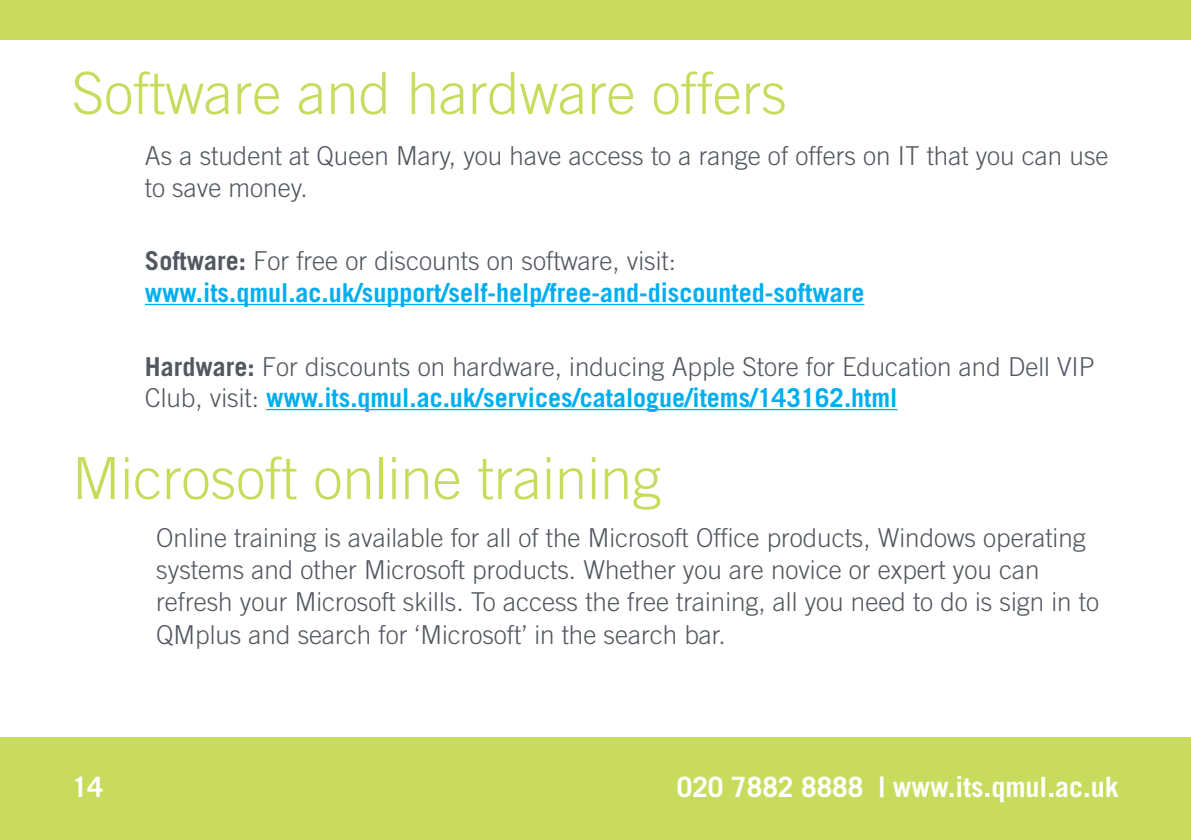
<style>
.page{position:relative;width:1191px;height:840px;background:#fff}
.page>*{position:absolute;margin:0;border:0;box-sizing:border-box;transform-origin:0 0}
.t1{font:300 58px "Trade Gothic";color:#c8db5c}
.t2{font:700 28px "Trade Gothic";color:#fff}
.t3{font:300 26px/32px "Trade Gothic";color:#535860}
.t4{font:700 26px/31.2px "Trade Gothic";color:#00aeef}
.s1{color:#535860}
.s2{font-weight:300;color:#535860}
.s3{font-weight:700}
.s4{font-weight:700;color:#00aeef}
</style>
<div class="page">
<div style="left:0;top:0;width:1191px;height:40px;background:#c8db5c"></div>
<div style="left:0;top:737px;width:1191px;height:102px;background:#c8db5c"></div>
<hr style="left:145px;top:304px;width:719px;height:1px;background:#00aeef">
<hr style="left:266px;top:408px;width:631px;height:2px;background:#00aeef">
<h1 class="t1" style="left:72px;top:72px;width:716px">Software and hardware offers</h1>
<p class="t3" style="left:145px;top:141px;width:965px">As a student at Queen Mary, you have access to a range of offers on IT that you can use to save money.</p>
<p class="t4" style="left:145px;top:248px;width:721px"><span class="s1">Software:</span> <span class="s2">For free or discounts on software, visit: </span>www.its.qmul.ac.uk/support/self-help/free-and-discounted-software</p>
<p class="t3" style="left:145px;top:353px;width:951px;line-height:31.2px"><span class="s3">Hardware:</span> For discounts on hardware, inducing Apple Store for Education and Dell VIP<br>Club, visit: <span class="s4">www.its.qmul.ac.uk/services/catalogue/items/143162.html</span></p>
<h1 class="t1" style="left:72px;top:457px;width:590px">Microsoft online training</h1>
<p class="t3" style="left:156px;top:524px;width:944px">Online training is available for all of the Microsoft Office products, Windows operating systems and other Microsoft products. Whether you are novice or expert you can refresh your Microsoft skills. To access the free training, all you need to do is sign in to QMplus and search for ‘Microsoft’ in the search bar.</p>
<p class="t2" style="left:72px;top:776px;width:33px">14</p>
<p class="t2" style="left:677px;top:776px;width:443px">020 7882 8888 | www.its.qmul.ac.uk</p>
</div>
